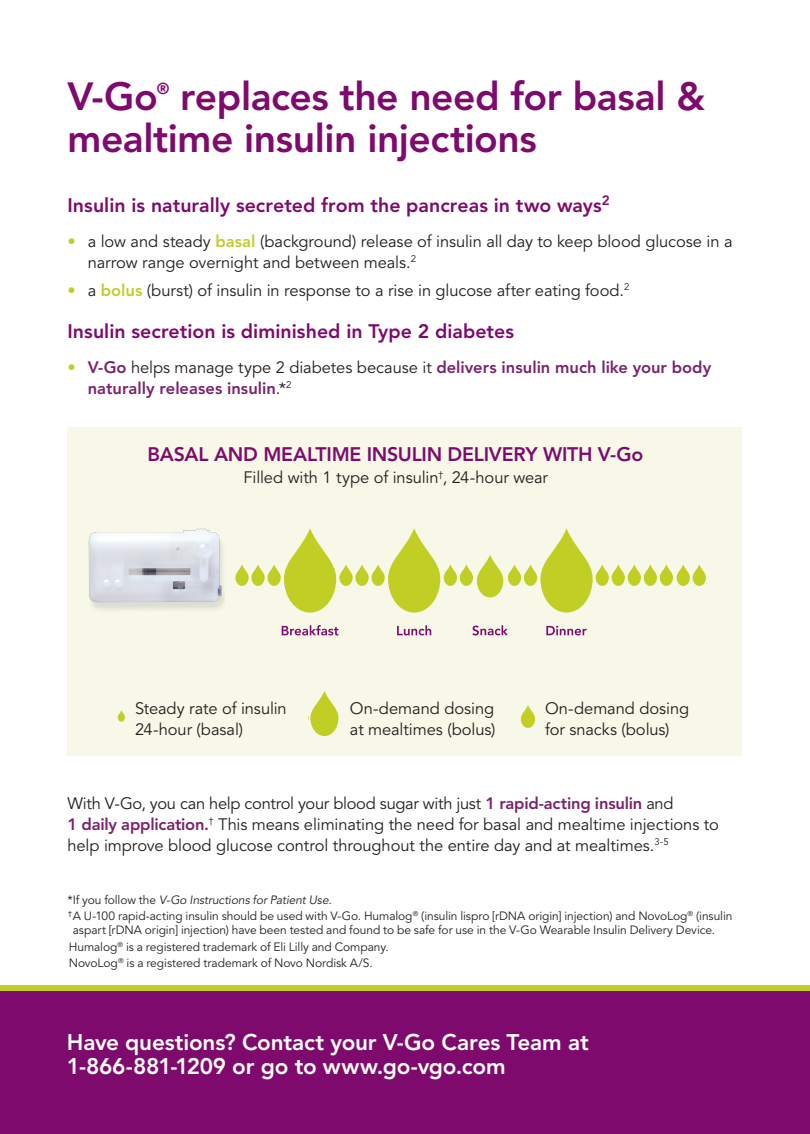
<style>
.page{position:relative;width:810px;height:1134px;background:#fff}
.page>*{position:absolute;margin:0;border:0;box-sizing:border-box;transform-origin:0 0}
.Section_Headline__26{font:800 39px/42px "Avenir LT Std";letter-spacing:-.01em;color:#7e0a6d}
.t1{font:800 22.5px/24px "Avenir LT Std";letter-spacing:-.01em;color:#fff}
.Section_Subhead__13{font:800 19.5px "Avenir LT Std";color:#7e0a6d}
.Section_Headline__26-2{font:800 19.5px "Avenir LT Std";letter-spacing:-.015em;color:#7e0a6d}
.Body_Copy__11_14{font:16.5px/21px "Avenir LT Std";letter-spacing:-.005em;color:#231f20}
.t2{font:800 16.5px/21px "Avenir LT Std";color:#7a236d}
.Section_Headline__26-3{font:800 15.75px "Avenir LT Std";color:#7e0a6d}
.Footnote__8_9{font:12px/13.5px "Avenir LT Std";letter-spacing:-.005em;color:#231f20}
.Footnote__8_9-2{font:italic 12px "Avenir LT Std";letter-spacing:-.01em;color:#231f20}
.s1{font-weight:800;color:#c1ce23}
.s2{font-weight:800;color:#c0cd30}
.s3{color:#c1ce23}
.s4{font-weight:400;color:#231f20}
.s5{font-weight:800;color:#7a236d}
.s6{font-style:normal}
</style>
<div class="page">
<div style="left:0;top:986px;width:810px;height:148px;background:#7e0a6d"></div>
<div style="left:0;top:986px;width:810px;height:5px;background:#c1ce23"></div>
<div style="left:68px;top:427px;width:674px;height:328px;background:#f7f8e7"></div>
<svg style="left:235px;top:528px;width:471px;height:85px"></svg>
<svg style="left:282px;top:625px;width:56px;height:10px"></svg>
<svg style="left:397px;top:625px;width:34px;height:10px"></svg>
<svg style="left:546px;top:626px;width:41px;height:9px"></svg>
<svg style="left:472px;top:625px;width:36px;height:10px"></svg>
<svg style="left:310px;top:691px;width:28px;height:45px"></svg>
<svg style="left:521px;top:705px;width:14px;height:23px"></svg>
<svg style="left:118px;top:710px;width:7px;height:12px"></svg>
<img style="left:67px;top:513px;width:158px;height:106px">
<p class="Section_Headline__26" style="left:68px;top:76px;width:639px;text-indent:113px">replaces the need for basal &amp; mealtime insulin injections</p>
<p class="Section_Headline__26" style="left:68px;top:76px;width:92px">V-Go</p>
<p class="Section_Headline__26-3" style="left:157px;top:79px;width:14px">®</p>
<p class="Section_Subhead__13" style="left:68px;top:194px;width:544px">Insulin is naturally secreted from the pancreas in two ways<sup>2</sup></p>
<p class="Body_Copy__11_14" style="left:88px;top:231px;width:646px;text-indent:-20px"><span class="s1">•</span> a low and steady <span class="s2">basal</span> (background) release of insulin all day to keep blood glucose in a narrow range overnight and between meals.<sup>2</sup></p>
<p class="Body_Copy__11_14" style="left:68px;top:280px;width:563px"><span class="s1">•</span> a <span class="s2">bolus</span> (burst) of insulin in response to a rise in glucose after eating food.<sup>2</sup></p>
<p class="Section_Subhead__13" style="left:68px;top:320px;width:448px">Insulin secretion is diminished in Type 2 diabetes</p>
<p class="t2" style="left:88px;top:357px;width:625px;text-indent:-20px"><span class="s3">•</span> V-Go <span class="s4">helps manage type 2 diabetes because it</span> delivers insulin much like your body naturally releases insulin<span class="s4">.*</span><sup>2</sup></p>
<p class="Section_Headline__26-2" style="left:148px;top:443px;width:497px">BASAL AND MEALTIME INSULIN DELIVERY WITH V-Go</p>
<p class="Body_Copy__11_14" style="left:244px;top:468px;width:306px">Filled with 1 type of insulin<sup>†</sup>, 24-hour wear</p>
<p class="Body_Copy__11_14" style="left:135px;top:699px;width:153px">Steady rate of insulin<br>24-hour (basal)</p>
<p class="Body_Copy__11_14" style="left:545px;top:699px;width:146px">On-demand dosing for snacks (bolus)</p>
<p class="Body_Copy__11_14" style="left:350px;top:699px;width:147px">On-demand dosing at mealtimes (bolus)</p>
<p class="Body_Copy__11_14" style="left:68px;top:793px;width:653px">With V-Go, you can help control your blood sugar with just <span class="s5">1 rapid-acting insulin</span> and<br><span class="s5">1 daily application.</span><sup>†</sup> This means eliminating the need for basal and mealtime injections to help improve blood glucose control throughout the entire day and at mealtimes.<sup>3-5</sup></p>
<p class="Footnote__8_9-2" style="left:68px;top:893px;width:266px"><span class="s6">*If you follow the</span> V-Go Instructions for Patient Use.</p>
<p class="Footnote__8_9" style="left:73px;top:910px;width:661px;text-indent:-5px"><sup>†</sup>A U-100 rapid-acting insulin should be used with V-Go. Humalog<sup>®</sup> (insulin lispro [rDNA origin] injection) and NovoLog<sup>®</sup> (insulin aspart [rDNA origin] injection) have been tested and found to be safe for use in the V-Go Wearable Insulin Delivery Device.</p>
<p class="Footnote__8_9" style="left:69px;top:940px;width:322px">Humalog<sup>®</sup> is a registered trademark of Eli Lilly and Company.</p>
<p class="Footnote__8_9" style="left:69px;top:957px;width:305px">NovoLog<sup>®</sup> is a registered trademark of Novo Nordisk A/S.</p>
<h2 class="t1" style="left:67px;top:1030px;width:523px">Have questions? Contact your V-Go Cares Team at<br>1-866-881-1209 or go to www.go-vgo.com</h2>
</div>
